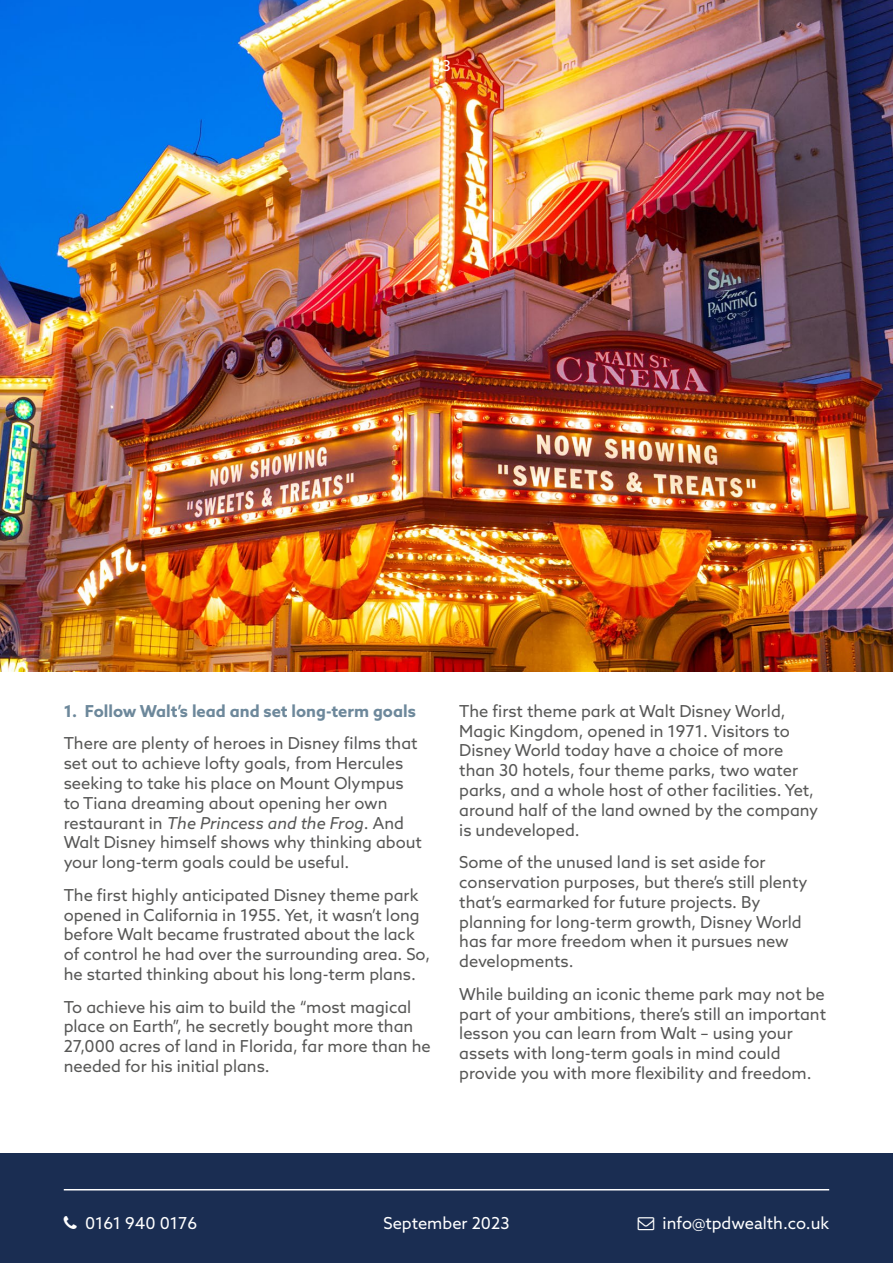
<style>
.page{position:relative;width:893px;height:1263px;background:#fff}
.page>*{position:absolute;margin:0;border:0;box-sizing:border-box;transform-origin:0 0}
.t1{font:16.5px/19.8px "Azo Sans";color:#575756}
.t2{font:16.5px "Azo Sans";color:#fff}
.t3{font:700 16.5px "Azo Sans";color:#6d889b}
.t4{font:15px "Azo Sans";color:#fff}
.s1{font-style:italic}
</style>
<div class="page">
<img style="left:0;top:0;width:893px;height:672px">
<div style="left:0;top:1153px;width:893px;height:110px;background:#1a2d52"></div>
<hr style="left:64px;top:1189px;width:765px;height:1px;background:#fff">
<p class="t4" style="left:442px;top:56px;width:10px">3</p>
<p class="t3" style="left:64px;top:700px;width:354px">1. Follow Walt’s lead and set long-term goals</p>
<p class="t1" style="left:64px;top:733px;width:360px">There are plenty of heroes in Disney films that set out to achieve lofty goals, from Hercules seeking to take his place on Mount Olympus to Tiana dreaming about opening her own restaurant in <span class="s1">The Princess and the Frog</span>. And Walt Disney himself shows why thinking about your long-term goals could be useful.</p>
<p class="t1" style="left:64px;top:885px;width:368px">The first highly anticipated Disney theme park opened in California in 1955. Yet, it wasn’t long before Walt became frustrated about the lack of control he had over the surrounding area. So, he started thinking about his long-term plans.</p>
<p class="t1" style="left:64px;top:996px;width:369px">To achieve his aim to build the “most magical place on Earth”, he secretly bought more than 27,000 acres of land in Florida, far more than he needed for his initial plans.</p>
<p class="t1" style="left:459px;top:701px;width:361px">The first theme park at Walt Disney World, Magic Kingdom, opened in 1971. Visitors to Disney World today have a choice of more than 30 hotels, four theme parks, two water parks, and a whole host of other facilities. Yet, around half of the land owned by the company is undeveloped.</p>
<p class="t1" style="left:459px;top:852px;width:350px">Some of the unused land is set aside for conservation purposes, but there’s still plenty that’s earmarked for future projects. By planning for long-term growth, Disney World has far more freedom when it pursues new developments.</p>
<p class="t1" style="left:459px;top:984px;width:368px">While building an iconic theme park may not be part of your ambitions, there’s still an important lesson you can learn from Walt – using your assets with long-term goals in mind could provide you with more flexibility and freedom.</p>
<p class="t2" style="left:85px;top:1212px;width:114px">0161 940 0176</p>
<p class="t2" style="left:663px;top:1212px;width:168px">info@tpdwealth.co.uk</p>
<p class="t2" style="left:383px;top:1213px;width:128px">September 2023</p>
</div>
